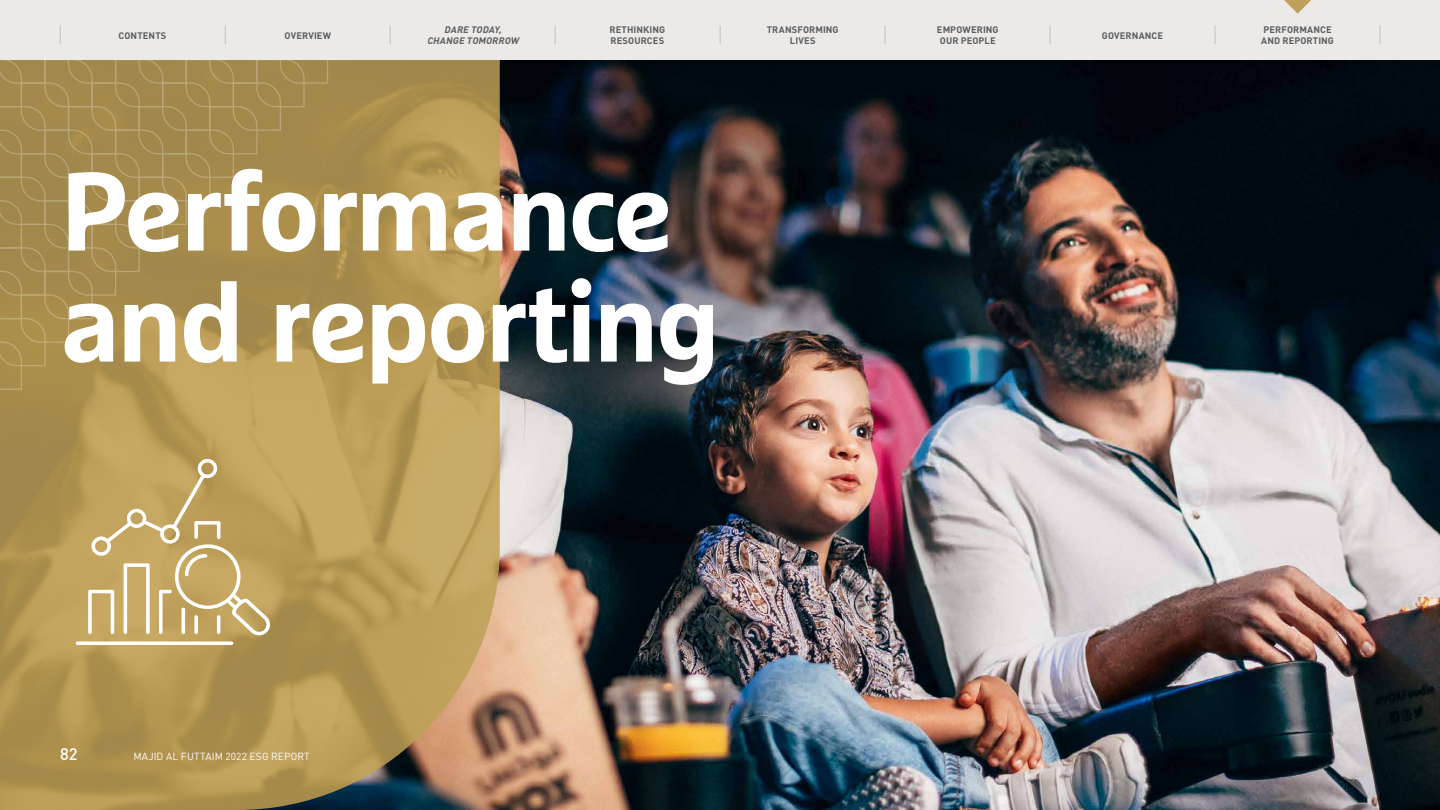
<style>
.page{position:relative;width:1440px;height:810px;background:#fff}
.page>*{position:absolute;margin:0;border:0;box-sizing:border-box;transform-origin:0 0}
.t1{font:700 111px/111px "Marselis Pro";letter-spacing:-.03em;color:#fff}
.t2{font:500 16.5px "DIN Pro";color:#fff}
.t3{font:10.12px "DIN Pro";letter-spacing:.02em;color:#fff}
.t4{font:700 9.38px/10.5px "DIN Pro";letter-spacing:.01em;color:#5f5e5e;text-align:center}
.t5{font:italic 700 9.38px/10.5px "DIN Pro";color:#5f5e5e;text-align:center}
</style>
<div class="page">
<img style="left:500px;top:60px;width:940px;height:750px">
<img style="left:0;top:60px;width:500px;height:750px">
<svg style="left:0;top:61px;width:352px;height:330px;background:#a88d4f"></svg>
<svg style="left:76px;top:641px;width:157px;height:4px"></svg>
<svg style="left:88px;top:459px;width:182px;height:176px;background:#c8ae70"></svg>
<div style="left:0;top:0;width:1440px;height:60px;background:#ebeae8"></div>
<svg style="left:1380px;top:26px;width:1px;height:18px"></svg>
<svg style="left:1215px;top:26px;width:1px;height:18px"></svg>
<svg style="left:1050px;top:26px;width:1px;height:18px"></svg>
<svg style="left:885px;top:26px;width:1px;height:18px"></svg>
<svg style="left:720px;top:26px;width:1px;height:18px"></svg>
<svg style="left:555px;top:26px;width:1px;height:18px"></svg>
<svg style="left:390px;top:26px;width:1px;height:18px"></svg>
<svg style="left:225px;top:26px;width:1px;height:18px"></svg>
<svg style="left:60px;top:26px;width:1px;height:18px"></svg>
<svg style="left:1284px;top:0;width:27px;height:14px"></svg>
<p class="t4" style="left:119px;top:29px;width:49px">CONTENTS</p>
<p class="t4" style="left:285px;top:29px;width:48px">OVERVIEW</p>
<p class="t4" style="left:767px;top:24px;width:73px">TRANSFORMING<br>LIVES</p>
<p class="t5" style="left:427px;top:24px;width:96px">DARE TODAY,<br>CHANGE TOMORROW</p>
<p class="t4" style="left:610px;top:24px;width:57px;text-align:left">RETHINKING<br>RESOURCES</p>
<p class="t4" style="left:1102px;top:29px;width:63px">GOVERNANCE</p>
<p class="t4" style="left:1261px;top:24px;width:74px;text-align:left">PERFORMANCE<br>AND REPORTING</p>
<p class="t4" style="left:937px;top:24px;width:63px">EMPOWERING<br>OUR PEOPLE</p>
<h1 class="t1" style="left:60px;top:154px;width:662px">Performance and reporting</h1>
<h2 class="t2" style="left:60px;top:742px;width:19px">82</h2>
<p class="t3" style="left:133px;top:749px;width:178px">MAJID AL FUTTAIM 2022 ESG REPORT</p>
</div>
